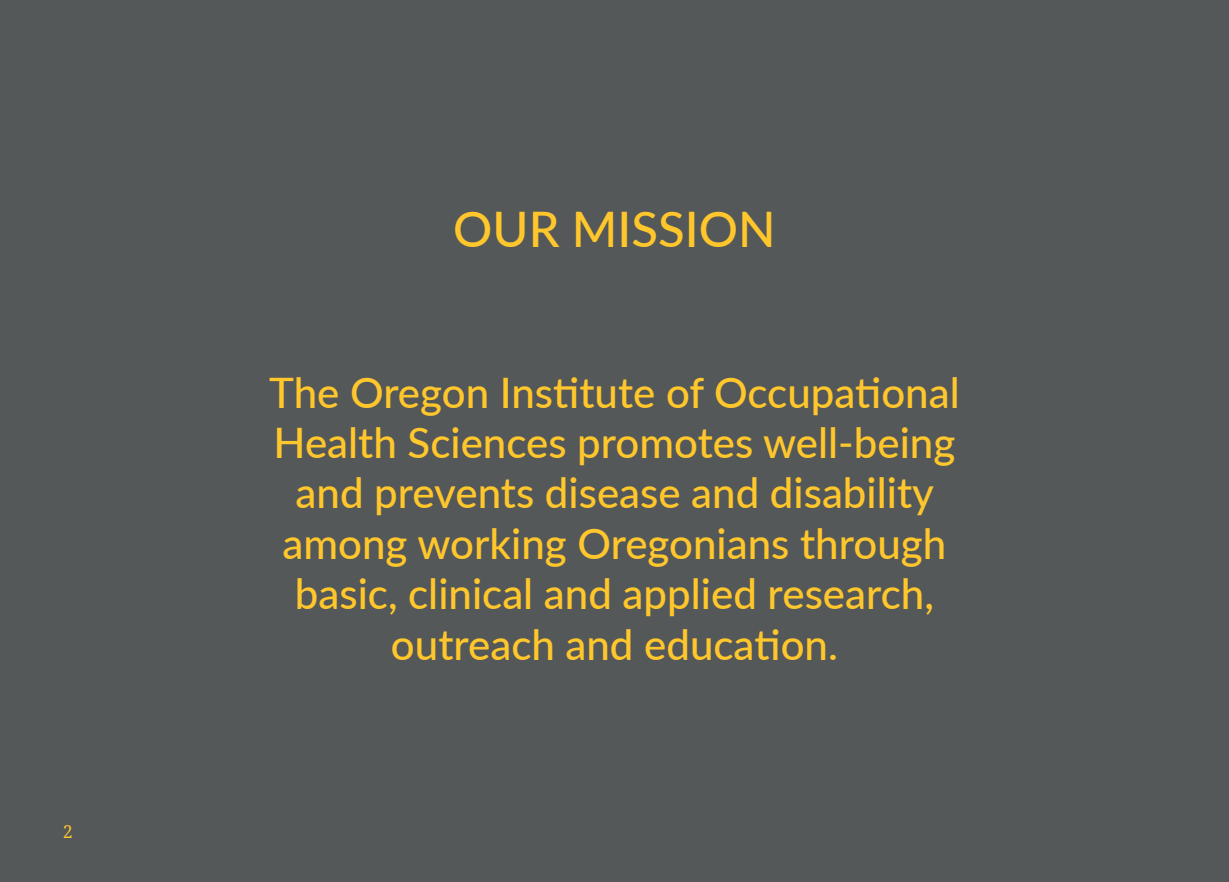
<style>
.page{position:relative;width:1229px;height:882px;background:#fff}
.page>*{position:absolute;margin:0;border:0;box-sizing:border-box;transform-origin:0 0}
.t1{font:500 49px "Lato";color:#ffc72c}
.t2{font:500 42px/50.4px "Lato";color:#ffc72c;text-align:center}
.t3{font:17.5px "Noto Serif";color:#ffc72c}
</style>
<div class="page">
<div style="left:0;top:0;width:1228px;height:882px;background:#545859"></div>
<p class="t3" style="left:63px;top:819px;width:11px">2</p>
<p class="t1" style="left:453px;top:194px;width:324px">OUR MISSION</p>
<p class="t2" style="left:269px;top:365px;width:692px">The Oregon Institute of Occupational Health Sciences promotes well-being and prevents disease and disability among working Oregonians through basic, clinical and applied research, outreach and education.</p>
</div>
